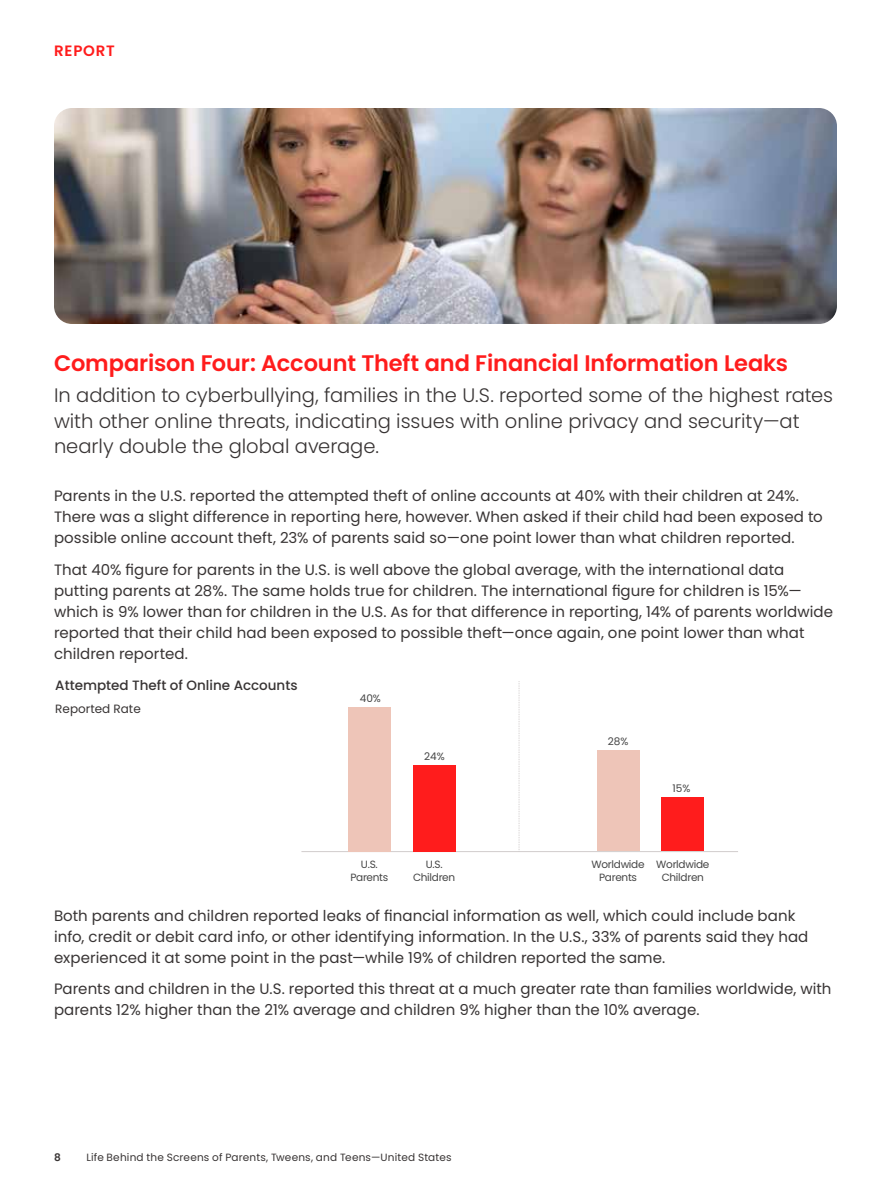
<style>
.page{position:relative;width:891px;height:1188px;background:#fff}
.page>*{position:absolute;margin:0;border:0;box-sizing:border-box;transform-origin:0 0}
.Body__Header___4pt{font:600 22.5px "Poppins";letter-spacing:-.005em;color:#ff1c1c}
.Introduction{font:300 19.5px/25.5px "Poppins";color:#383434}
.Body__Text{font:15px/21px "Poppins";letter-spacing:.005em;color:#383434}
.t1{font:600 15px "Poppins";letter-spacing:.055em;color:#ff1c1c}
.t2{font:500 13.5px "Poppins";color:#383434}
.t3{font:12px "Poppins";color:#383434}
.t4{font:10.5px/12.6px "Poppins";letter-spacing:-.025em;color:#454545;text-align:center}
.t5{font:10.5px "Poppins";letter-spacing:.015em;color:#383434}
.t6{font:600 10.5px "Poppins";color:#383434}
</style>
<div class="page">
<hr style="left:301px;top:851px;width:437px;height:1px;background:#d1cccc">
<div style="left:349px;top:707px;width:42px;height:144px;background:#eec5b8"></div>
<div style="left:413px;top:765px;width:42px;height:86px;background:#ff1c1c"></div>
<div style="left:597px;top:750px;width:42px;height:101px;background:#eec5b8"></div>
<div style="left:661px;top:797px;width:43px;height:54px;background:#ff1c1c"></div>
<svg style="left:519px;top:681px;width:1px;height:169px"></svg>
<img style="left:54px;top:108px;width:783px;height:216px">
<p class="t1" style="left:54px;top:42px;width:62px">REPORT</p>
<p class="Body__Header___4pt" style="left:54px;top:350px;width:735px">Comparison Four: Account Theft and Financial Information Leaks</p>
<p class="Introduction" style="left:54px;top:383px;width:781px">In addition to cyberbullying, families in the U.S. reported some of the highest rates with other online threats, indicating issues with online privacy and security—at nearly double the global average.</p>
<p class="Body__Text" style="left:54px;top:485px;width:770px">Parents in the U.S. reported the attempted theft of online accounts at 40% with their children at 24%.<br>There was a slight difference in reporting here, however. When asked if their child had been exposed to possible online account theft, 23% of parents said so—one point lower than what children reported.</p>
<p class="Body__Text" style="left:54px;top:559px;width:781px">That 40% figure for parents in the U.S. is well above the global average, with the international data putting parents at 28%. The same holds true for children. The international figure for children is 15%— which is 9% lower than for children in the U.S. As for that difference in reporting, 14% of parents worldwide reported that their child had been exposed to possible theft—once again, one point lower than what children reported.</p>
<p class="t2" style="left:55px;top:677px;width:244px">Attempted Theft of Online Accounts</p>
<p class="t4" style="left:360px;top:692px;width:23px">40%</p>
<p class="t3" style="left:55px;top:702px;width:87px">Reported Rate</p>
<p class="t4" style="left:424px;top:750px;width:22px">24%</p>
<p class="t4" style="left:608px;top:735px;width:22px">28%</p>
<p class="t4" style="left:673px;top:782px;width:19px">15%</p>
<p class="t4" style="left:350px;top:858px;width:39px">U.S.<br>Parents</p>
<p class="t4" style="left:413px;top:858px;width:44px">U.S.<br>Children</p>
<p class="t4" style="left:592px;top:858px;width:55px">Worldwide<br>Parents</p>
<p class="t4" style="left:656px;top:858px;width:55px">Worldwide<br>Children</p>
<p class="Body__Text" style="left:54px;top:905px;width:756px">Both parents and children reported leaks of financial information as well, which could include bank info, credit or debit card info, or other identifying information. In the U.S., 33% of parents said they had experienced it at some point in the past—while 19% of children reported the same.</p>
<p class="Body__Text" style="left:54px;top:979px;width:779px">Parents and children in the U.S. reported this threat at a much greater rate than families worldwide, with parents 12% higher than the 21% average and children 9% higher than the 10% average.</p>
<p class="t6" style="left:54px;top:1152px;width:8px">8</p>
<p class="t5" style="left:86px;top:1152px;width:367px">Life Behind the Screens of Parents, Tweens, and Teens—United States</p>
</div>
